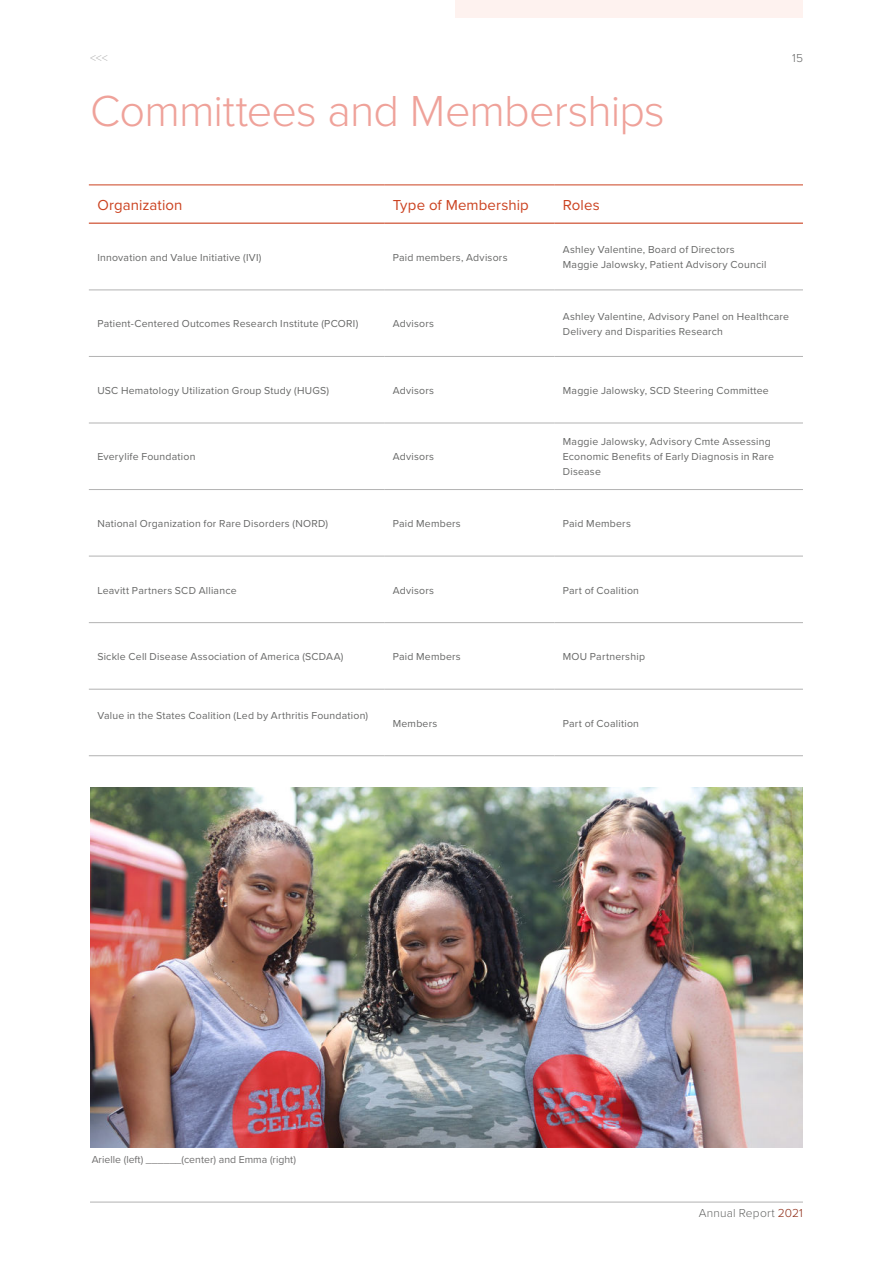
<style>
.page{position:relative;width:893px;height:1263px;background:#fff}
.page>*{position:absolute;margin:0;border:0;box-sizing:border-box;transform-origin:0 0}
.t1{font:300 45px "Proxima Nova";letter-spacing:-.02em;color:#efa29a}
.t2{font:15px "Proxima Nova";letter-spacing:.005em;color:#cb4220}
.t3{font:300 12px "Proxima Nova";letter-spacing:.015em;color:#666766}
.t4{font:300 12px "Proxima Nova";color:#b2b2b2}
.t5{font:10.5px/15px "Proxima Nova";letter-spacing:.02em;color:#666766}
.t6{font:10.5px "Proxima Nova";color:#706f6f}
.s1{color:#8e2b15}
</style>
<div class="page">
<div style="left:455px;top:0;width:348px;height:17px;background:#fef2ef"></div>
<hr style="left:90px;top:1202px;width:713px;height:1px;background:#b2b2b2">
<img style="left:90px;top:787px;width:713px;height:361px">
<svg style="left:89px;top:290px;width:714px;height:399px"></svg>
<hr style="left:89px;top:289px;width:295px;height:1px;background:#b2b2b2">
<hr style="left:554px;top:289px;width:249px;height:1px;background:#b2b2b2">
<hr style="left:89px;top:356px;width:295px;height:1px;background:#b2b2b2">
<hr style="left:554px;top:356px;width:249px;height:1px;background:#b2b2b2">
<hr style="left:89px;top:423px;width:295px;height:1px;background:#b2b2b2">
<hr style="left:554px;top:423px;width:249px;height:1px;background:#b2b2b2">
<hr style="left:89px;top:489px;width:295px;height:1px;background:#b2b2b2">
<hr style="left:554px;top:489px;width:249px;height:1px;background:#b2b2b2">
<hr style="left:89px;top:556px;width:295px;height:1px;background:#b2b2b2">
<hr style="left:554px;top:556px;width:249px;height:1px;background:#b2b2b2">
<hr style="left:89px;top:622px;width:295px;height:1px;background:#b2b2b2">
<hr style="left:554px;top:622px;width:249px;height:1px;background:#b2b2b2">
<hr style="left:89px;top:689px;width:295px;height:1px;background:#b2b2b2">
<hr style="left:554px;top:689px;width:249px;height:1px;background:#b2b2b2">
<hr style="left:89px;top:755px;width:295px;height:1px;background:#b2b2b2">
<hr style="left:554px;top:755px;width:249px;height:1px;background:#b2b2b2">
<hr style="left:384px;top:289px;width:170px;height:1px;background:#b2b2b2">
<hr style="left:384px;top:356px;width:170px;height:1px;background:#b2b2b2">
<hr style="left:384px;top:423px;width:170px;height:1px;background:#b2b2b2">
<hr style="left:384px;top:489px;width:170px;height:1px;background:#b2b2b2">
<hr style="left:384px;top:556px;width:170px;height:1px;background:#b2b2b2">
<hr style="left:384px;top:622px;width:170px;height:1px;background:#b2b2b2">
<hr style="left:384px;top:689px;width:170px;height:1px;background:#b2b2b2">
<hr style="left:384px;top:755px;width:170px;height:1px;background:#b2b2b2">
<hr style="left:89px;top:185px;width:295px;height:1px;background:#cb4220">
<hr style="left:384px;top:185px;width:170px;height:1px;background:#cb4220">
<hr style="left:554px;top:185px;width:249px;height:1px;background:#cb4220">
<hr style="left:89px;top:223px;width:295px;height:1px;background:#cb4220">
<hr style="left:384px;top:223px;width:170px;height:1px;background:#cb4220">
<hr style="left:554px;top:223px;width:249px;height:1px;background:#cb4220">
<p class="t4" style="left:90px;top:53px;width:19px">&lt;&lt;&lt;</p>
<p class="t3" style="left:792px;top:53px;width:12px">15</p>
<h1 class="t1" style="left:90px;top:92px;width:576px">Committees and Memberships</h1>
<h2 class="t2" style="left:97px;top:198px;width:87px">Organization</h2>
<h2 class="t2" style="left:393px;top:198px;width:138px">Type of Membership</h2>
<h2 class="t2" style="left:563px;top:198px;width:38px">Roles</h2>
<p class="t5" style="left:97px;top:250px;width:166px">Innovation and Value Initiative (IVI)</p>
<p class="t5" style="left:393px;top:250px;width:116px">Paid members, Advisors</p>
<p class="t5" style="left:563px;top:243px;width:205px">Ashley Valentine, Board of Directors<br>Maggie Jalowsky, Patient Advisory Council</p>
<p class="t5" style="left:97px;top:317px;width:262px">Patient-Centered Outcomes Research Institute (PCORI)</p>
<p class="t5" style="left:393px;top:317px;width:43px">Advisors</p>
<p class="t5" style="left:563px;top:309px;width:228px">Ashley Valentine, Advisory Panel on Healthcare<br>Delivery and Disparities Research</p>
<p class="t5" style="left:97px;top:383px;width:233px">USC Hematology Utilization Group Study (HUGS)</p>
<p class="t5" style="left:393px;top:383px;width:43px">Advisors</p>
<p class="t5" style="left:563px;top:383px;width:208px">Maggie Jalowsky, SCD Steering Committee</p>
<p class="t5" style="left:97px;top:450px;width:100px">Everylife Foundation</p>
<p class="t5" style="left:393px;top:450px;width:43px">Advisors</p>
<p class="t5" style="left:563px;top:435px;width:213px">Maggie Jalowsky, Advisory Cmte Assessing<br>Economic Benefits of Early Diagnosis in Rare<br>Disease</p>
<p class="t5" style="left:97px;top:516px;width:232px">National Organization for Rare Disorders (NORD)</p>
<p class="t5" style="left:393px;top:516px;width:70px">Paid Members</p>
<p class="t5" style="left:563px;top:516px;width:70px">Paid Members</p>
<p class="t5" style="left:97px;top:583px;width:141px">Leavitt Partners SCD Alliance</p>
<p class="t5" style="left:393px;top:583px;width:43px">Advisors</p>
<p class="t5" style="left:563px;top:583px;width:78px">Part of Coalition</p>
<p class="t5" style="left:97px;top:650px;width:248px">Sickle Cell Disease Association of America (SCDAA)</p>
<p class="t5" style="left:393px;top:650px;width:70px">Paid Members</p>
<p class="t5" style="left:563px;top:650px;width:84px">MOU Partnership</p>
<p class="t5" style="left:97px;top:709px;width:272px">Value in the States Coalition (Led by Arthritis Foundation)</p>
<p class="t5" style="left:393px;top:716px;width:46px">Members</p>
<p class="t5" style="left:563px;top:716px;width:78px">Part of Coalition</p>
<p class="t6" style="left:92px;top:1155px;width:206px">Arielle (left) ______(center) and Emma (right)</p>
<p class="t3" style="left:699px;top:1208px;width:106px">Annual Report <span class="s1">2021</span></p>
</div>
